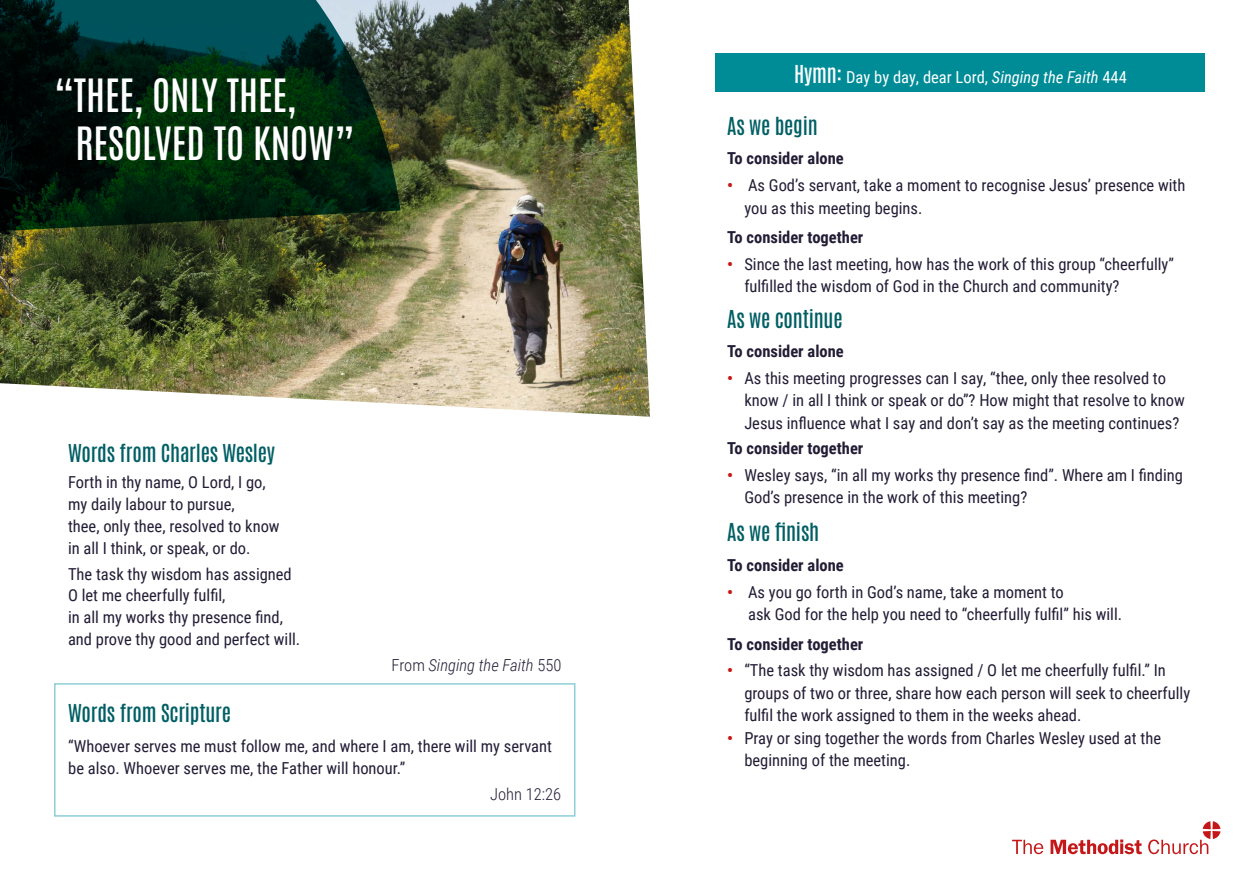
<style>
.page{position:relative;width:1259px;height:893px;background:#fff}
.page>*{position:absolute;margin:0;border:0;box-sizing:border-box;transform-origin:0 0}
.Heading_A{font:500 39px/48px "Antonio";color:#fff}
.Heading_C{font:500 21px "Antonio";letter-spacing:-.01em;color:#005f64}
.BODY_Bullet{font:500 21px "Antonio";letter-spacing:-.01em;color:#005f64}
.Selected_Para{font:16.5px/22.5px "Roboto Condensed";color:#231c35}
.BODY{font:700 16.5px "Roboto Condensed";color:#231c35}
.Heading_C-2{font:16.5px "Roboto Condensed";color:#fff}
.Selected_Para-2{font:italic 300 16.5px "Roboto Condensed";color:#231c35}
.Selected_Para-3{font:300 16.5px "Roboto Condensed";color:#231c35}
.s1{font-weight:400}
.s2{font-style:normal}
.s3{font-family:"Antonio";font-weight:500;font-size:21px}
.s4{font-style:italic}
.s5{font-weight:700;color:#c51718}
</style>
<div class="page">
<svg style="left:1012px;top:840px;width:31px;height:14px"></svg>
<svg style="left:1050px;top:839px;width:91px;height:15px"></svg>
<svg style="left:1148px;top:821px;width:72px;height:33px"></svg>
<img style="left:0;top:0;width:650px;height:417px">
<svg style="left:0;top:0;width:400px;height:232px;background:#0b2d1e"></svg>
<div style="left:54px;top:683px;width:521px;height:134px;border:2px solid #8ecfd7"></div>
<div style="left:715px;top:53px;width:490px;height:39px;background:#008c97"></div>
<p class="Heading_A" style="left:75px;top:72px;width:281px;text-indent:-21px"><span class="s1">“</span>THEE, ONLY THEE,<br>RESOLVED TO KNOW<span class="s1">”</span></p>
<p class="Heading_C" style="left:68px;top:438px;width:209px">Words from Charles Wesley</p>
<p class="Selected_Para" style="left:68px;top:471px;width:213px;line-height:21.8px">Forth in thy name, O Lord, I go, my daily labour to pursue,<br>thee, only thee, resolved to know in all I think, or speak, or do.</p>
<p class="Selected_Para" style="left:68px;top:562px;width:234px;line-height:21.8px">The task thy wisdom has assigned<br>O let me cheerfully fulfil,<br>in all my works thy presence find, and prove thy good and perfect will.</p>
<p class="Selected_Para-2" style="left:391px;top:653px;width:171px"><span class="s2">From</span> Singing the Faith <span class="s2">550</span></p>
<p class="Heading_C" style="left:68px;top:698px;width:164px">Words from Scripture</p>
<p class="Selected_Para" style="left:68px;top:734px;width:485px;line-height:21.8px">“Whoever serves me must follow me, and where I am, there will my servant be also. Whoever serves me, the Father will honour.”</p>
<p class="Selected_Para-3" style="left:490px;top:782px;width:73px">John 12:26</p>
<p class="Heading_C-2" style="left:794px;top:65px;width:334px"><span class="s3">Hymn:</span> Day by day, dear Lord, <span class="s4">Singing the Faith</span> 444</p>
<p class="Heading_C" style="left:727px;top:111px;width:92px">As we begin</p>
<p class="BODY" style="left:727px;top:147px;width:118px">To consider alone</p>
<p class="Selected_Para" style="left:744px;top:173px;width:442px;text-indent:-17px"><span class="s5">•</span> As God’s servant, take a moment to recognise Jesus’ presence with you as this meeting begins.</p>
<p class="BODY" style="left:727px;top:226px;width:138px">To consider together</p>
<p class="Selected_Para" style="left:744px;top:252px;width:431px;text-indent:-17px"><span class="s5">•</span> Since the last meeting, how has the work of this group “cheerfully” fulfilled the wisdom of God in the Church and community?</p>
<p class="BODY_Bullet" style="left:727px;top:304px;width:117px">As we continue</p>
<p class="BODY" style="left:727px;top:340px;width:118px">To consider alone</p>
<p class="Selected_Para" style="left:744px;top:366px;width:442px;text-indent:-17px"><span class="s5">•</span> As this meeting progresses can I say, “thee, only thee resolved to know / in all I think or speak or do”? How might that resolve to know<br>Jesus influence what I say and don’t say as the meeting continues?</p>
<p class="BODY" style="left:727px;top:437px;width:138px">To consider together</p>
<p class="Selected_Para" style="left:744px;top:463px;width:440px;text-indent:-17px"><span class="s5">•</span> Wesley says, “in all my works thy presence find”. Where am I finding<br>God’s presence in the work of this meeting?</p>
<p class="Heading_C" style="left:727px;top:517px;width:93px">As we finish</p>
<p class="BODY" style="left:727px;top:553px;width:118px">To consider alone</p>
<p class="Selected_Para" style="left:748px;top:580px;width:375px;text-indent:-21px"><span class="s5">•</span> As you go forth in God’s name, take a moment to<br>ask God for the help you need to “cheerfully fulfil” his will.</p>
<p class="BODY" style="left:727px;top:632px;width:138px">To consider together</p>
<p class="Selected_Para" style="left:744px;top:659px;width:447px;text-indent:-17px"><span class="s5">•</span> “The task thy wisdom has assigned / O let me cheerfully fulfil.” In groups of two or three, share how each person will seek to cheerfully fulfil the work assigned to them in the weeks ahead.</p>
<p class="Selected_Para" style="left:744px;top:726px;width:418px;text-indent:-17px"><span class="s5">•</span> Pray or sing together the words from Charles Wesley used at the beginning of the meeting.</p>
</div>
